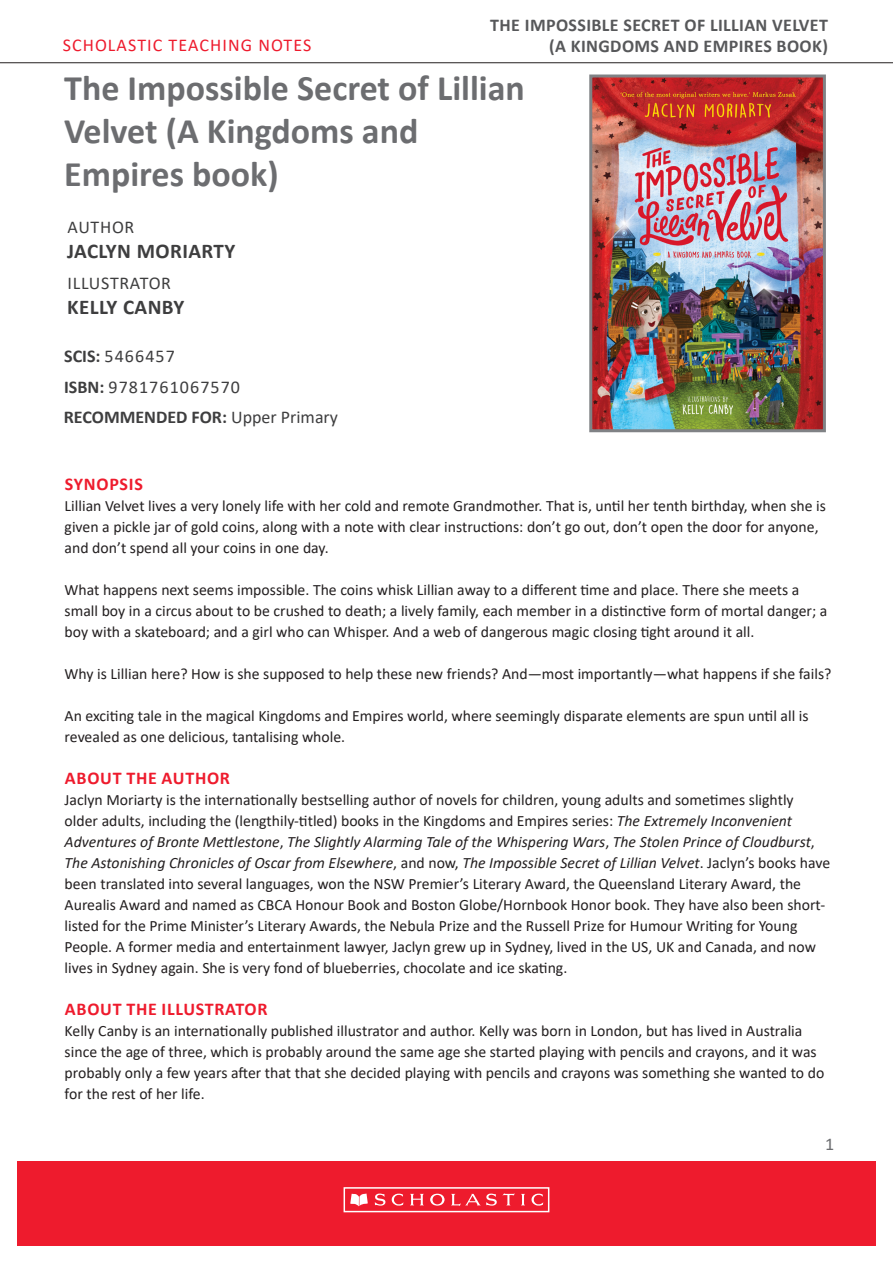
<style>
.page{position:relative;width:893px;height:1263px;background:#fff}
.page>*{position:absolute;margin:0;border:0;box-sizing:border-box;transform-origin:0 0}
.t1{font:700 36px/43.2px "Calibri";color:#6c6d70}
.t2{font:700 21px "Calibri";letter-spacing:.02em;color:#3e3e3f}
.t3{font:700 18px/21.6px "Calibri";letter-spacing:.02em;color:#57585a;text-align:right}
.t4{font:18px "Calibri";letter-spacing:.06em;color:#3e3e3f}
.SUB_HEAD_1{font:700 18px "Calibri";letter-spacing:.04em;color:#ee1b2d}
.t5{font:700 18px "Calibri";color:#3e3e3f}
.t6{font:18px "Calibri";letter-spacing:.06em;color:#ee1b2d}
.Body_Copy__no_space{font:700 18px "Calibri";letter-spacing:.04em;color:#ee1b2d}
.t7{font:18px "Calibri";letter-spacing:.04em;color:#3e3e3f}
.t8{font:18px "Calibri";color:#6c6d70}
.Body_Copy__no_space-2{font:15.75px/21px "Calibri";color:#231f20}
.s1{font-weight:700}
.s2{font-weight:400}
.s3{font-style:italic}
</style>
<div class="page">
<hr style="left:0;top:62px;width:893px;height:1px;background:#231f20">
<div style="left:17px;top:1161px;width:859px;height:85px;background:#ee1b2d"></div>
<div style="left:344px;top:1187px;width:205px;height:25px;border:2px solid #fff"></div>
<svg style="left:350px;top:1193px;width:18px;height:13px"></svg>
<svg style="left:375px;top:1193px;width:28px;height:13px"></svg>
<svg style="left:410px;top:1194px;width:14px;height:11px"></svg>
<svg style="left:521px;top:1194px;width:4px;height:11px"></svg>
<svg style="left:531px;top:1193px;width:12px;height:13px"></svg>
<svg style="left:430px;top:1194px;width:15px;height:11px"></svg>
<svg style="left:451px;top:1193px;width:64px;height:13px"></svg>
<img style="left:593px;top:79px;width:229px;height:349px">
<div style="left:589px;top:75px;width:237px;height:357px;border:3px solid #808285"></div>
<p class="t6" style="left:63px;top:32px;width:250px">SCHOLASTIC TEACHING NOTES</p>
<p class="t3" style="left:490px;top:13px;width:339px">THE IMPOSSIBLE SECRET OF LILLIAN VELVET (A KINGDOMS AND EMPIRES BOOK)</p>
<p class="t1" style="left:64px;top:66px;width:462px">The Impossible Secret of Lillian<br>Velvet (A Kingdoms and</p>
<p class="t1" style="left:64px;top:152px;width:216px">Empires book)</p>
<p class="t4" style="left:68px;top:214px;width:68px">AUTHOR</p>
<p class="t2" style="left:67px;top:236px;width:170px">JACLYN MORIARTY</p>
<p class="t7" style="left:68px;top:270px;width:105px">ILLUSTRATOR</p>
<p class="t2" style="left:67px;top:292px;width:119px">KELLY CANBY</p>
<p class="t4" style="left:64px;top:344px;width:112px"><span class="s1">SCIS:</span> 5466457</p>
<p class="t4" style="left:64px;top:374px;width:177px"><span class="s1">ISBN:</span> 9781761067570</p>
<p class="t5" style="left:64px;top:404px;width:276px">RECOMMENDED FOR: <span class="s2">Upper Primary</span></p>
<p class="SUB_HEAD_1" style="left:65px;top:471px;width:79px">SYNOPSIS</p>
<p class="Body_Copy__no_space-2" style="left:65px;top:495px;width:763px">Lillian Velvet lives a very lonely life with her cold and remote Grandmother. That is, until her tenth birthday, when she is given a pickle jar of gold coins, along with a note with clear instructions: don’t go out, don’t open the door for anyone, and don’t spend all your coins in one day.</p>
<p class="Body_Copy__no_space-2" style="left:65px;top:579px;width:764px">What happens next seems impossible. The coins whisk Lillian away to a different time and place. There she meets a small boy in a circus about to be crushed to death; a lively family, each member in a distinctive form of mortal danger; a boy with a skateboard; and a girl who can Whisper. And a web of dangerous magic closing tight around it all.</p>
<p class="Body_Copy__no_space-2" style="left:65px;top:663px;width:768px">Why is Lillian here? How is she supposed to help these new friends? And—most importantly—what happens if she fails?</p>
<p class="Body_Copy__no_space-2" style="left:65px;top:705px;width:745px">An exciting tale in the magical Kingdoms and Empires world, where seemingly disparate elements are spun until all is revealed as one delicious, tantalising whole.</p>
<p class="Body_Copy__no_space" style="left:65px;top:765px;width:167px">ABOUT THE AUTHOR</p>
<p class="Body_Copy__no_space-2" style="left:65px;top:789px;width:767px">Jaclyn Moriarty is the internationally bestselling author of novels for children, young adults and sometimes slightly older adults, including the (lengthily-titled) books in the Kingdoms and Empires series: <span class="s3">The Extremely Inconvenient Adventures of Bronte Mettlestone</span>, <span class="s3">The Slightly Alarming Tale of the Whispering Wars</span>, <span class="s3">The Stolen Prince of Cloudburst</span>, <span class="s3">The Astonishing Chronicles of Oscar from Elsewhere</span>, and now, <span class="s3">The Impossible Secret of Lillian Velvet</span>. Jaclyn’s books have been translated into several languages, won the NSW Premier’s Literary Award, the Queensland Literary Award, the Aurealis Award and named as CBCA Honour Book and Boston Globe/Hornbook Honor book. They have also been short&shy;listed for the Prime Minister’s Literary Awards, the Nebula Prize and the Russell Prize for Humour Writing for Young People. A former media and entertainment lawyer, Jaclyn grew up in Sydney, lived in the US, UK and Canada, and now lives in Sydney again. She is very fond of blueberries, chocolate and ice skating.</p>
<p class="SUB_HEAD_1" style="left:65px;top:996px;width:204px">ABOUT THE ILLUSTRATOR</p>
<p class="Body_Copy__no_space-2" style="left:65px;top:1020px;width:761px">Kelly Canby is an internationally published illustrator and author. Kelly was born in London, but has lived in Australia since the age of three, which is probably around the same age she started playing with pencils and crayons, and it was probably only a few years after that that she decided playing with pencils and crayons was something she wanted to do for the rest of her life.</p>
<p class="t8" style="left:825px;top:1131px;width:11px">1</p>
</div>
